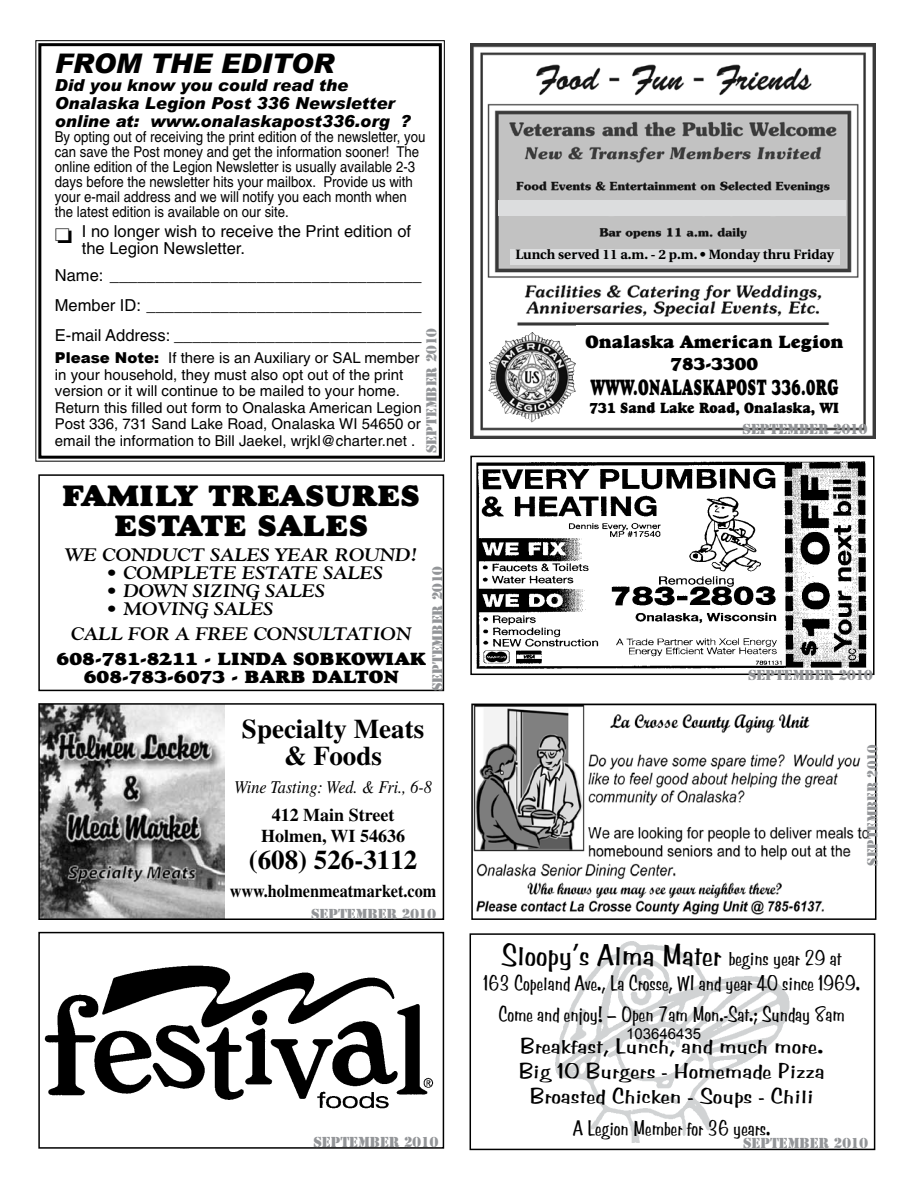
<style>
.page{position:relative;width:918px;height:1188px;background:#fff}
.page>*{position:absolute;margin:0;border:0;box-sizing:border-box;transform-origin:0 0}
.t1{font:30px "Stimpson";color:#000}
.t2{font:30px/30px "Goudy Heavyface";color:#000;text-align:center;scale:1.1 1}
.t3{font:700 27px/27px "Times";color:#000;text-align:center}
.t4{font:italic 900 27px "Arial";color:#000}
.t5{font:22.5px "Goudy Heavyface";letter-spacing:.025em;color:#000;scale:.64 1}
.t6{font:21px/31.7px "Stimpson";color:#000;text-align:center;scale:.85 1}
.t7{font:21px/25.2px "Stimpson";color:#000;text-align:center;scale:1.2 1}
.t8{font:italic 700 18px/24.8px "Goudy";color:#000;scale:1.1 1}
.t9{font:18px/18px "Goudy Heavyface";color:#000;text-align:center;scale:1.1 1}
.t10{font:18px/21.6px "Goudy Heavyface";color:#000;text-align:center}
.t11{font:700 18px/21px "Times";color:#000;text-align:center}
.t12{font:italic 18px "Times";color:#000;scale:.9 1}
.t13{font:700 18px "Times";color:#000;scale:.9 1}
.t14{font:16.5px/30px "Helvetica";color:#000}
.t15{font:italic 900 16.5px/18px "Arial";color:#000}
.t16{font:15px/15px "Helvetica";color:#000;scale:.88 1}
.t17{font:15px/16.5px "Helvetica";color:#000}
.t18{font:15px "Goudy Heavyface";color:#000;scale:.9 1}
.t19{font:15px "Arial";color:#000}
.t20{font:13.5px "Stencil Std";color:#939598}
.t21{font:700 13.5px "Utopia";color:#000}
.s1{font-family:"Arial";font-weight:900}
.s2{font-family:"Arial"}
.s3{font-size:21px}
</style>
<div class="page">
<div style="left:470px;top:933px;width:405px;height:217px;border:2px solid #000"></div>
<img style="left:556px;top:942px;width:233px;height:201px">
<img style="left:470px;top:43px;width:405px;height:396px">
<div style="left:510px;top:249px;width:329px;height:16px;background:#dcddde"></div>
<div style="left:499px;top:200px;width:347px;height:16px;background:#dcddde"></div>
<div style="left:38px;top:932px;width:406px;height:217px;border:2px solid #000"></div>
<img style="left:44px;top:962px;width:400px;height:151px">
<img style="left:41px;top:706px;width:183px;height:211px">
<div style="left:38px;top:703px;width:406px;height:217px;border:2px solid #000"></div>
<svg style="left:35px;top:40px;width:410px;height:422px"></svg>
<div style="left:38px;top:43px;width:404px;height:416px;border:3px solid #000"></div>
<div style="left:485px;top:328px;width:111px;height:97px;background:#fff"></div>
<img style="left:488px;top:335px;width:88px;height:87px">
<div style="left:577px;top:325px;width:275px;height:97px;background:#fff"></div>
<div style="left:38px;top:474px;width:406px;height:217px;border:2px solid #000"></div>
<div style="left:470px;top:456px;width:405px;height:219px;border:2px solid #000"></div>
<img style="left:473px;top:458px;width:394px;height:217px">
<img style="left:474px;top:707px;width:396px;height:208px">
<div style="left:471px;top:704px;width:405px;height:216px;border:2px solid #000"></div>
<h2 class="t4" style="left:55px;top:46px;width:281px">FROM THE EDITOR</h2>
<p class="t15" style="left:55px;top:75px;width:358px">Did you know you could read the<br>Onalaska Legion Post 336 Newsletter online at: www.onalaskapost336.org ?</p>
<p class="t16" style="left:55px;top:129px;width:423px">By opting out of receiving the print edition of the newsletter, you can save the Post money and get the information sooner! The online edition of the Legion Newsletter is usually available 2-3 days before the newsletter hits your mailbox. Provide us with your e-mail address and we will notify you each month when the latest edition is available on our site.</p>
<p class="t14" style="left:82px;top:223px;width:331px;line-height:16.5px;text-indent:-27px">❏ I no longer wish to receive the Print edition of the Legion Newsletter.</p>
<p class="t14" style="left:55px;top:260px;width:368px;text-align:justify">Name: __________________________________ Member ID: ______________________________ E-mail Address: ___________________________</p>
<p class="t17" style="left:55px;top:350px;width:368px"><span class="s1">Please Note:</span> <span class="s2">I</span>f there is an Auxiliary or SAL member in your household, they must also opt out of the print version or it will continue to be mailed to your home.<br>Return this filled out form to Onalaska American Legion Post 336, 731 Sand Lake Road, Onalaska WI 54650 or email the information to Bill Jaekel, wrjkl@charter.net .</p>
<p class="t20" style="left:423px;top:453px;width:126px;rotate:-90deg">SEPTEMBER 2010</p>
<h1 class="t2" style="left:62px;top:480px;width:327px">FAMILY TREASURES<br>ESTATE SALES</h1>
<p class="t8" style="left:65px;top:542px;width:322px">WE CONDUCT SALES YEAR ROUND!</p>
<p class="t8" style="left:106px;top:560px;width:253px">• COMPLETE ESTATE SALES</p>
<p class="t8" style="left:106px;top:578px;width:201px">• DOWN SIZING SALES</p>
<p class="t8" style="left:71px;top:596px;width:311px;text-indent:35px">• MOVING SALES<br>CALL FOR A FREE CONSULTATION</p>
<p class="t9" style="left:57px;top:649px;width:337px">608-781-8211 - LINDA SOBKOWIAK<br>608-783-6073 - BARB DALTON</p>
<p class="t20" style="left:429px;top:691px;width:126px;rotate:-90deg">SEPTEMBER 2010</p>
<h2 class="t3" style="left:242px;top:715px;width:184px">Specialty Meats &amp; Foods</h2>
<p class="t12" style="left:234px;top:777px;width:221px">Wine Tasting: Wed. &amp; Fri., 6-8</p>
<p class="t11" style="left:261px;top:804px;width:145px">412 Main Street<br>Holmen, WI 54636</p>
<h2 class="t3" style="left:249px;top:846px;width:170px">(608) 526-3112</h2>
<p class="t13" style="left:230px;top:880px;width:231px">www.holmenmeatmarket.com</p>
<p class="t20" style="left:311px;top:905px;width:126px">SEPTEMBER 2010</p>
<p class="t20" style="left:313px;top:1133px;width:126px">SEPTEMBER 2010</p>
<p class="t21" style="left:515px;top:247px;width:320px">Lunch served 11 a.m. - 2 p.m. • Monday thru Friday</p>
<p class="t10" style="left:585px;top:331px;width:260px">Onalaska American Legion<br>783-3300</p>
<h3 class="t5" style="left:591px;top:373px;width:388px">WWW.ONALASKAPOST 336.0RG</h3>
<p class="t18" style="left:590px;top:399px;width:279px">731 Sand Lake Road, Onalaska, WI</p>
<p class="t20" style="left:743px;top:421px;width:126px">SEPTEMBER 2010</p>
<p class="t20" style="left:748px;top:666px;width:126px">SEPTEMBER 2010</p>
<p class="t20" style="left:864px;top:866px;width:123px;rotate:-90deg">SEPTEMBER 2010</p>
<h1 class="t1" style="left:502px;top:936px;width:342px">Sloopy’s Alma Mater <span class="s3">begins year 29 at</span></h1>
<h3 class="t6" style="left:483px;top:966px;width:445px">163 Copeland Ave., La Crosse, WI and year 40 since 1969.<br>Come and enjoy! – Open 7am Mon.-Sat.; Sunday 8am<br>Breakfast, Lunch, and much more.</h3>
<h3 class="t7" style="left:518px;top:1058px;width:257px">Big 10 Burgers - Homemade Pizza<br>Broasted Chicken - Soups - Chili</h3>
<h3 class="t6" style="left:573px;top:1112px;width:234px">A Legion Member for 36 years.</h3>
<p class="t19" style="left:626px;top:1025px;width:77px">103646435</p>
<p class="t20" style="left:743px;top:1134px;width:126px">SEPTEMBER 2010</p>
</div>
